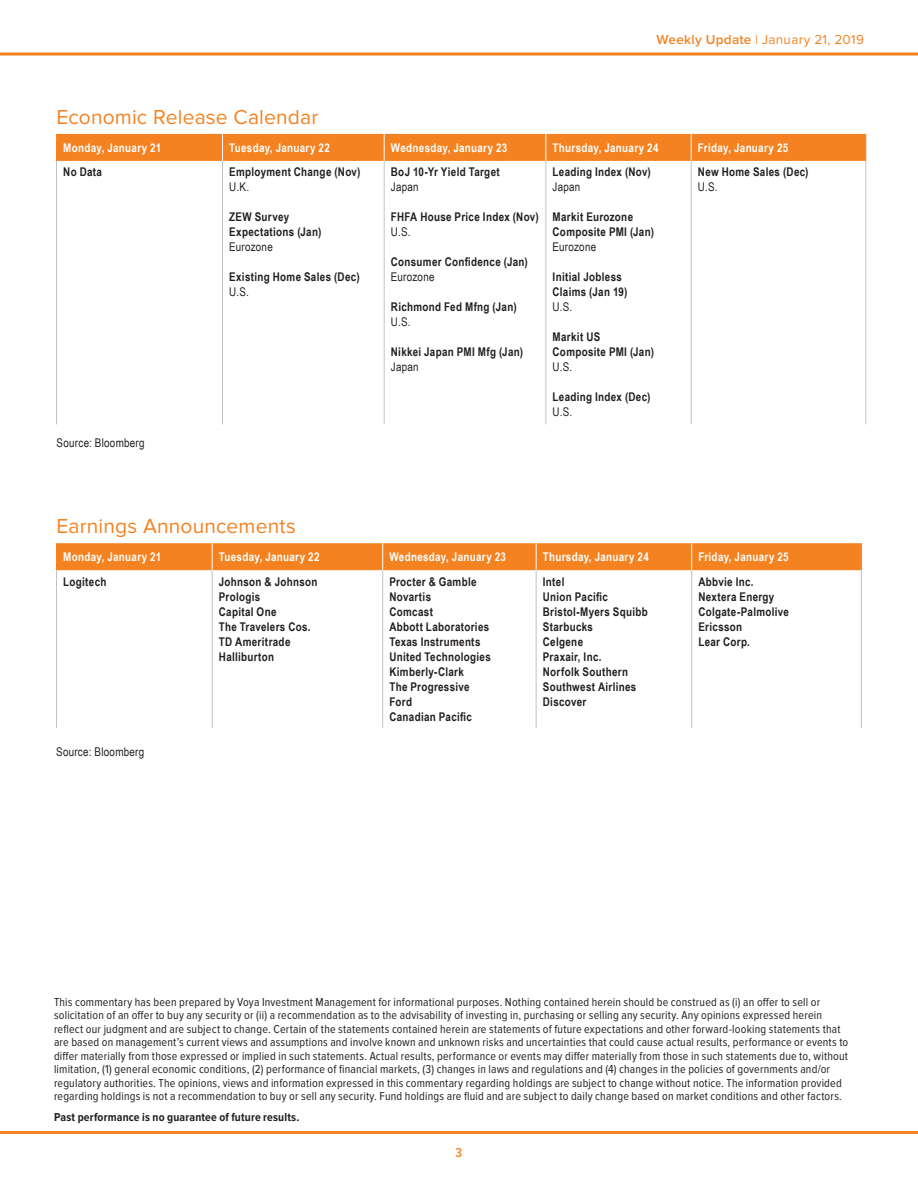
<style>
.page{position:relative;width:918px;height:1188px;background:#fff}
.page>*{position:absolute;margin:0;border:0;box-sizing:border-box;transform-origin:0 0}
._03_Subhead_14_15_V{font:21px "Proxima Nova";letter-spacing:.01em;color:#f58220}
._01_Heading_Date_10{font:13.5px "Proxima Nova";letter-spacing:.02em;color:#f58220}
._23_pg_number{font:600 13.5px "Proxima Nova Cond";color:#f58220}
._10_Disclaimers_8_9{font:12px/13.5px "Proxima Nova Cond";letter-spacing:.015em;color:#231f20}
.Calendar_Location{font:700 12px/15px "Arial Narrow";letter-spacing:.025em;color:#231f20}
._20_Table_Header_8_9{font:700 12px "Arial Narrow";letter-spacing:.025em;color:#fff}
.Calendar_Location-2{font:12px "Arial Narrow";letter-spacing:.02em;color:#231f20}
._10_Disclaimers_8_9-2{font:700 12px "Proxima Nova Cond";letter-spacing:.015em;color:#231f20}
.s1{font-weight:600}
</style>
<div class="page">
<svg style="left:0;top:52px;width:918px;height:4px;background:#f7a157"></svg>
<hr style="left:0;top:1131px;width:918px;height:3px;background:#f58220">
<div style="left:56px;top:134px;width:810px;height:27px;background:#f58220"></div>
<hr style="left:56px;top:161px;width:1px;height:263px;background:#c1c2c4">
<hr style="left:222px;top:161px;width:1px;height:263px;background:#c1c2c4">
<hr style="left:384px;top:161px;width:1px;height:263px;background:#c1c2c4">
<hr style="left:546px;top:161px;width:1px;height:263px;background:#c1c2c4">
<hr style="left:691px;top:161px;width:1px;height:263px;background:#c1c2c4">
<hr style="left:865px;top:161px;width:1px;height:263px;background:#c1c2c4">
<div style="left:56px;top:543px;width:806px;height:27px;background:#f58220"></div>
<hr style="left:56px;top:570px;width:1px;height:158px;background:#c1c2c4">
<hr style="left:212px;top:570px;width:1px;height:158px;background:#c1c2c4">
<hr style="left:382px;top:570px;width:1px;height:158px;background:#c1c2c4">
<hr style="left:536px;top:570px;width:1px;height:158px;background:#c1c2c4">
<hr style="left:691px;top:570px;width:1px;height:158px;background:#c1c2c4">
<hr style="left:861px;top:570px;width:1px;height:158px;background:#c1c2c4">
<p class="_01_Heading_Date_10" style="left:656px;top:32px;width:209px"><span class="s1">Weekly Update</span> | January 21, 2019</p>
<p class="_03_Subhead_14_15_V" style="left:57px;top:104px;width:263px">Economic Release Calendar</p>
<p class="_20_Table_Header_8_9" style="left:63px;top:138px;width:100px">Monday, January 21</p>
<p class="_20_Table_Header_8_9" style="left:229px;top:138px;width:102px">Tuesday, January 22</p>
<p class="_20_Table_Header_8_9" style="left:391px;top:138px;width:118px">Wednesday, January 23</p>
<p class="_20_Table_Header_8_9" style="left:553px;top:138px;width:107px">Thursday, January 24</p>
<p class="_20_Table_Header_8_9" style="left:698px;top:138px;width:92px">Friday, January 25</p>
<p class="Calendar_Location" style="left:63px;top:164px;width:40px">No Data</p>
<p class="Calendar_Location" style="left:229px;top:164px;width:133px">Employment Change (Nov)</p>
<p class="Calendar_Location-2" style="left:229px;top:178px;width:21px">U.K.</p>
<p class="Calendar_Location" style="left:229px;top:209px;width:94px">ZEW Survey<br>Expectations (Jan)</p>
<p class="Calendar_Location-2" style="left:229px;top:238px;width:45px">Eurozone</p>
<p class="Calendar_Location" style="left:229px;top:269px;width:132px">Existing Home Sales (Dec)</p>
<p class="Calendar_Location-2" style="left:229px;top:283px;width:21px">U.S.</p>
<p class="Calendar_Location" style="left:553px;top:164px;width:100px">Leading Index (Nov)</p>
<p class="Calendar_Location-2" style="left:553px;top:178px;width:29px">Japan</p>
<p class="Calendar_Location" style="left:553px;top:209px;width:103px">Markit Eurozone<br>Composite PMI (Jan)</p>
<p class="Calendar_Location-2" style="left:553px;top:238px;width:45px">Eurozone</p>
<p class="Calendar_Location" style="left:553px;top:269px;width:76px">Initial Jobless<br>Claims (Jan 19)</p>
<p class="Calendar_Location-2" style="left:553px;top:298px;width:21px">U.S.</p>
<p class="Calendar_Location" style="left:553px;top:329px;width:103px">Markit US<br>Composite PMI (Jan)</p>
<p class="Calendar_Location-2" style="left:553px;top:358px;width:21px">U.S.</p>
<p class="Calendar_Location" style="left:553px;top:389px;width:99px">Leading Index (Dec)</p>
<p class="Calendar_Location-2" style="left:553px;top:403px;width:21px">U.S.</p>
<p class="Calendar_Location" style="left:698px;top:164px;width:112px">New Home Sales (Dec)</p>
<p class="Calendar_Location-2" style="left:698px;top:178px;width:21px">U.S.</p>
<p class="Calendar_Location" style="left:391px;top:164px;width:110px">BoJ 10-Yr Yield Target</p>
<p class="Calendar_Location-2" style="left:391px;top:178px;width:29px">Japan</p>
<p class="Calendar_Location" style="left:391px;top:209px;width:149px">FHFA House Price Index (Nov)</p>
<p class="Calendar_Location-2" style="left:391px;top:223px;width:21px">U.S.</p>
<p class="Calendar_Location" style="left:391px;top:254px;width:138px">Consumer Confidence (Jan)</p>
<p class="Calendar_Location-2" style="left:391px;top:268px;width:45px">Eurozone</p>
<p class="Calendar_Location" style="left:391px;top:299px;width:127px">Richmond Fed Mfng (Jan)</p>
<p class="Calendar_Location-2" style="left:391px;top:313px;width:21px">U.S.</p>
<p class="Calendar_Location" style="left:391px;top:344px;width:134px">Nikkei Japan PMI Mfg (Jan)</p>
<p class="Calendar_Location-2" style="left:391px;top:358px;width:29px">Japan</p>
<p class="Calendar_Location-2" style="left:57px;top:434px;width:90px">Source: Bloomberg</p>
<p class="_03_Subhead_14_15_V" style="left:57px;top:514px;width:241px">Earnings Announcements</p>
<p class="_20_Table_Header_8_9" style="left:63px;top:548px;width:100px">Monday, January 21</p>
<p class="_20_Table_Header_8_9" style="left:219px;top:548px;width:102px">Tuesday, January 22</p>
<p class="_20_Table_Header_8_9" style="left:389px;top:548px;width:118px">Wednesday, January 23</p>
<p class="_20_Table_Header_8_9" style="left:543px;top:548px;width:107px">Thursday, January 24</p>
<p class="_20_Table_Header_8_9" style="left:698px;top:548px;width:92px">Friday, January 25</p>
<p class="Calendar_Location" style="left:63px;top:573px;width:45px">Logitech</p>
<p class="Calendar_Location" style="left:219px;top:573px;width:100px">Johnson &amp; Johnson</p>
<p class="Calendar_Location" style="left:219px;top:588px;width:43px">Prologis</p>
<p class="Calendar_Location" style="left:219px;top:603px;width:59px">Capital One</p>
<p class="Calendar_Location" style="left:219px;top:618px;width:93px">The Travelers Cos.</p>
<p class="Calendar_Location" style="left:219px;top:633px;width:73px">TD Ameritrade</p>
<p class="Calendar_Location" style="left:219px;top:648px;width:57px">Halliburton</p>
<p class="Calendar_Location" style="left:389px;top:573px;width:89px">Procter &amp; Gamble</p>
<p class="Calendar_Location" style="left:389px;top:588px;width:43px">Novartis</p>
<p class="Calendar_Location" style="left:389px;top:603px;width:45px">Comcast</p>
<p class="Calendar_Location" style="left:389px;top:618px;width:101px">Abbott Laboratories</p>
<p class="Calendar_Location" style="left:389px;top:633px;width:93px">Texas Instruments</p>
<p class="Calendar_Location" style="left:389px;top:648px;width:103px">United Technologies</p>
<p class="Calendar_Location" style="left:389px;top:663px;width:76px">Kimberly-Clark</p>
<p class="Calendar_Location" style="left:389px;top:678px;width:82px">The Progressive</p>
<p class="Calendar_Location" style="left:389px;top:693px;width:24px">Ford</p>
<p class="Calendar_Location" style="left:389px;top:708px;width:84px">Canadian Pacific</p>
<p class="Calendar_Location" style="left:543px;top:573px;width:23px">Intel</p>
<p class="Calendar_Location" style="left:543px;top:588px;width:67px">Union Pacific</p>
<p class="Calendar_Location" style="left:543px;top:603px;width:106px">Bristol-Myers Squibb</p>
<p class="Calendar_Location" style="left:543px;top:618px;width:52px">Starbucks</p>
<p class="Calendar_Location" style="left:543px;top:633px;width:42px">Celgene</p>
<p class="Calendar_Location" style="left:543px;top:648px;width:60px">Praxair, Inc.</p>
<p class="Calendar_Location" style="left:543px;top:663px;width:87px">Norfolk Southern</p>
<p class="Calendar_Location" style="left:543px;top:678px;width:95px">Southwest Airlines</p>
<p class="Calendar_Location" style="left:543px;top:693px;width:45px">Discover</p>
<p class="Calendar_Location" style="left:698px;top:573px;width:57px">Abbvie Inc.</p>
<p class="Calendar_Location" style="left:698px;top:588px;width:78px">Nextera Energy</p>
<p class="Calendar_Location" style="left:698px;top:603px;width:92px">Colgate-Palmolive</p>
<p class="Calendar_Location" style="left:698px;top:618px;width:45px">Ericsson</p>
<p class="Calendar_Location" style="left:698px;top:633px;width:53px">Lear Corp.</p>
<p class="Calendar_Location-2" style="left:56px;top:743px;width:90px">Source: Bloomberg</p>
<p class="_10_Disclaimers_8_9" style="left:54px;top:996px;width:796px">This commentary has been prepared by Voya Investment Management for informational purposes. Nothing contained herein should be construed as (i) an offer to sell or solicitation of an offer to buy any security or (ii) a recommendation as to the advisability of investing in, purchasing or selling any security. Any opinions expressed herein reflect our judgment and are subject to change. Certain of the statements contained herein are statements of future expectations and other forward-looking statements that are based on management’s current views and assumptions and involve known and unknown risks and uncertainties that could cause actual results, performance or events to differ materially from those expressed or implied in such statements. Actual results, performance or events may differ materially from those in such statements due to, without limitation, (1) general economic conditions, (2) performance of financial markets, (3) changes in laws and regulations and (4) changes in the policies of governments and/or regulatory authorities. The opinions, views and information expressed in this commentary regarding holdings are subject to change without notice. The information provided regarding holdings is not a recommendation to buy or sell any security. Fund holdings are fluid and are subject to daily change based on market conditions and other factors.</p>
<p class="_10_Disclaimers_8_9-2" style="left:54px;top:1110px;width:247px">Past performance is no guarantee of future results.</p>
<p class="_23_pg_number" style="left:456px;top:1145px;width:8px">3</p>
</div>
